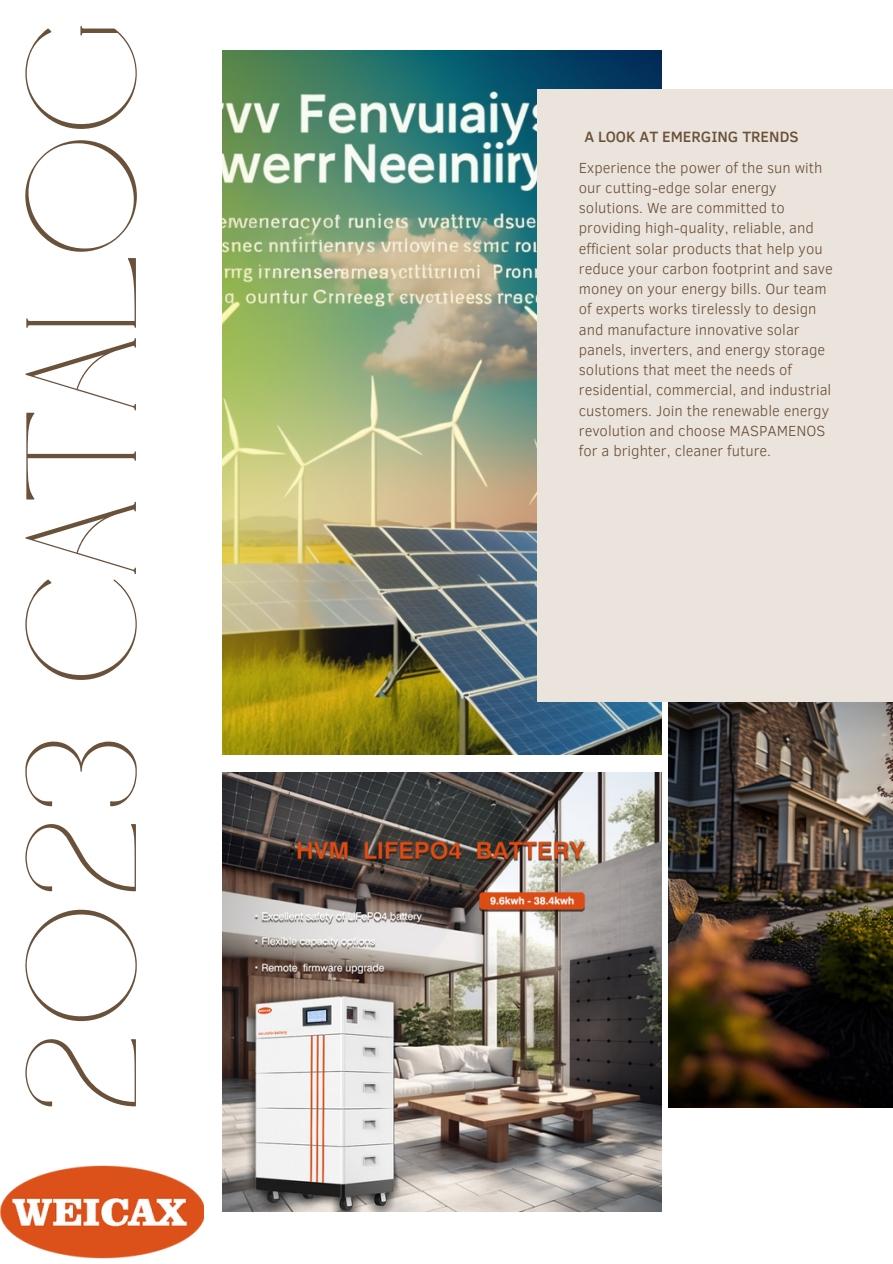
<style>
.page{position:relative;width:893px;height:1264px;background:#fff}
.page>*{position:absolute;margin:0;border:0;box-sizing:border-box;transform-origin:0 0}
.t1{font:134.85px "Lovely May";color:#6a513a}
.t2{font:500 15.3px "Clear Sans";color:#6a513a}
.t3{font:300 15px/20.2px "Clear Sans";color:#6a513a}
</style>
<div class="page">
<img style="left:668px;top:702px;width:224px;height:405px">
<img style="left:222px;top:772px;width:439px;height:439px">
<img style="left:222px;top:51px;width:439px;height:704px">
<div style="left:537px;top:89px;width:355px;height:613px;background:#ebe4dc"></div>
<img style="left:0;top:1165px;width:203px;height:94px">
<p class="t1" style="left:11px;top:1115px;width:1097px;rotate:-90deg">2023 CATALOG</p>
<p class="t2" style="left:584px;top:126px;width:216px">A LOOK AT EMERGING TRENDS</p>
<p class="t3" style="left:579px;top:157px;width:255px">Experience the power of the sun with our cutting-edge solar energy solutions. We are committed to providing high-quality, reliable, and efficient solar products that help you reduce your carbon footprint and save money on your energy bills. Our team of experts works tirelessly to design and manufacture innovative solar panels, inverters, and energy storage solutions that meet the needs of residential, commercial, and industrial customers. Join the renewable energy revolution and choose MASPAMENOS for a brighter, cleaner future.</p>
</div>
